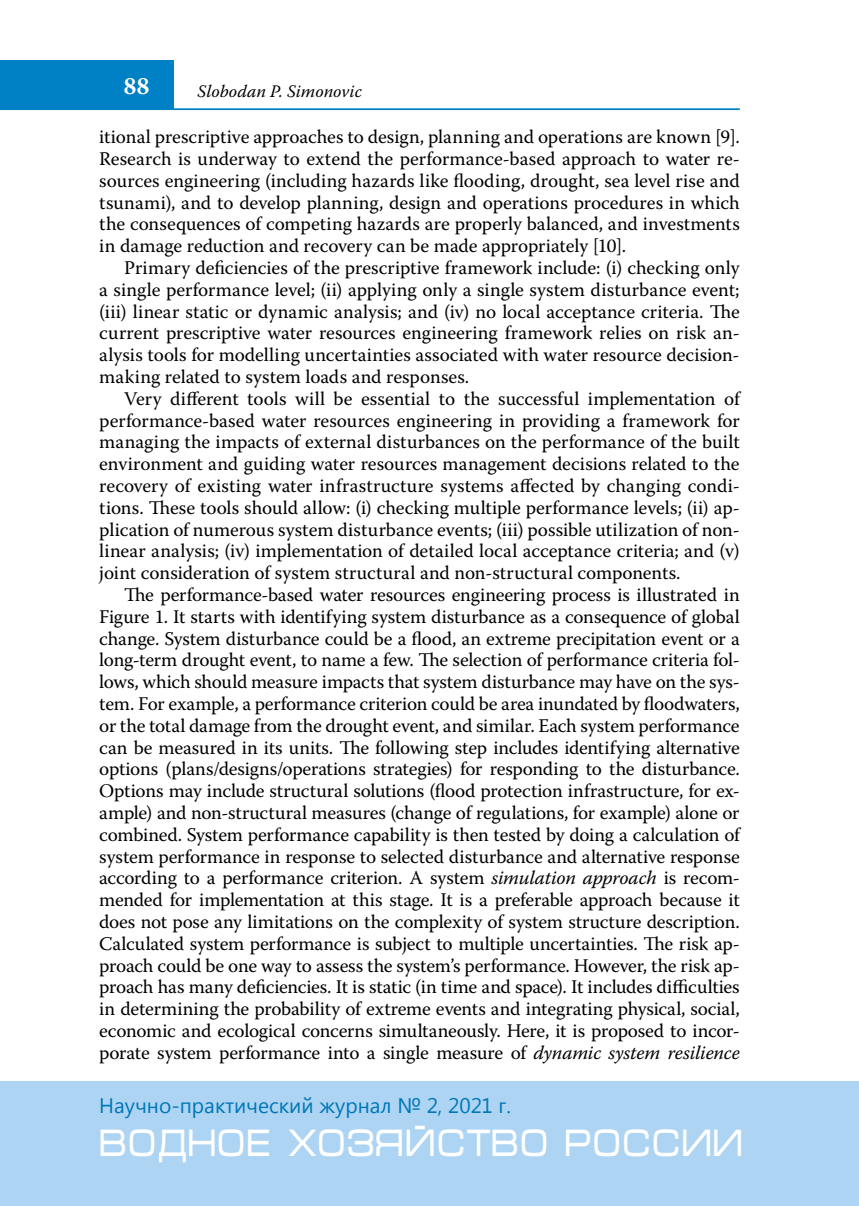
<style>
.page{position:relative;width:859px;height:1206px;background:#fff}
.page>*{position:absolute;margin:0;border:0;box-sizing:border-box;transform-origin:0 0}
.t1{font:38.5px "Micra C";color:#fff;scale:.83 1}
.t2{font:700 24.5px "Warnock Pro";color:#fff}
.t3{font:21px "Segoe UI";color:#0077b6}
.t4{font:19.25px/21.9px "Warnock Pro";letter-spacing:-.005em;color:#000;text-align:justify}
.t5{font:italic 17.5px "Warnock Pro";color:#000}
.s1{font-style:italic}
</style>
<div class="page">
<hr style="left:0;top:108px;width:739px;height:2px;background:#0080c5">
<div style="left:0;top:60px;width:174px;height:50px;background:#0080c5"></div>
<div style="left:0;top:1081px;width:858px;height:124px;background:#add4f3"></div>
<p class="t2" style="left:123px;top:71px;width:28px">88</p>
<p class="t5" style="left:197px;top:81px;width:166px">Slobodan P. Simonovic</p>
<p class="t4" style="left:99px;top:126px;width:641px">itional prescriptive approaches to design, planning and operations are known [9].<br>Research is underway to extend the performance-based approach to water re&shy;sources engineering (including hazards like flooding, drought, sea level rise and tsunami), and to develop planning, design and operations procedures in which the consequences of competing hazards are properly balanced, and investments in damage reduction and recovery can be made appropriately [10].</p>
<p class="t4" style="left:99px;top:256px;width:641px;text-indent:25px">Primary deficiencies of the prescriptive framework include: (i) checking only a single performance level; (ii) applying only a single system disturbance event; (iii) linear static or dynamic analysis; and (iv) no local acceptance criteria. The current prescriptive water resources engineering framework relies on risk an&shy;alysis tools for modelling uncertainties associated with water resource decision&shy;making related to system loads and responses.</p>
<p class="t4" style="left:99px;top:387px;width:641px;text-indent:25px">Very different tools will be essential to the successful implementation of performance-based water resources engineering in providing a framework for managing the impacts of external disturbances on the performance of the built environment and guiding water resources management decisions related to the recovery of existing water infrastructure systems affected by changing condi&shy;tions. These tools should allow: (i) checking multiple performance levels; (ii) ap&shy;plication of numerous system disturbance events; (iii) possible utilization of non&shy;linear analysis; (iv) implementation of detailed local acceptance criteria; and (v) joint consideration of system structural and non-structural components.</p>
<p class="t4" style="left:99px;top:583px;width:641px;text-indent:25px">The performance-based water resources engineering process is illustrated in Figure 1. It starts with identifying system disturbance as a consequence of global change. System disturbance could be a flood, an extreme precipitation event or a long-term drought event, to name a few. The selection of performance criteria fol&shy;lows, which should measure impacts that system disturbance may have on the sys&shy;tem. For example, a performance criterion could be area inundated by floodwaters, or the total damage from the drought event, and similar. Each system performance can be measured in its units. The following step includes identifying alternative options (plans/designs/operations strategies) for responding to the disturbance.<br>Options may include structural solutions (flood protection infrastructure, for ex&shy;ample) and non-structural measures (change of regulations, for example) alone or combined. System performance capability is then tested by doing a calculation of system performance in response to selected disturbance and alternative response according to a performance criterion. A system <span class="s1">simulation approach</span> is recom&shy;mended for implementation at this stage. It is a preferable approach because it does not pose any limitations on the complexity of system structure description.<br>Calculated system performance is subject to multiple uncertainties. The risk ap&shy;proach could be one way to assess the system’s performance. However, the risk ap&shy;proach has many deficiencies. It is static (in time and space). It includes difficulties in determining the probability of extreme events and integrating physical, social, economic and ecological concerns simultaneously. Here, it is proposed to incor&shy;porate system performance into a single measure of <span class="s1">dynamic system resilience</span></p>
<p class="t3" style="left:99px;top:1090px;width:413px">Научно-практический журнал № 2, 2021 г.</p>
<h1 class="t1" style="left:99px;top:1126px;width:777px">ВОДНОЕ ХОЗЯЙСТВО РОССИИ</h1>
</div>
